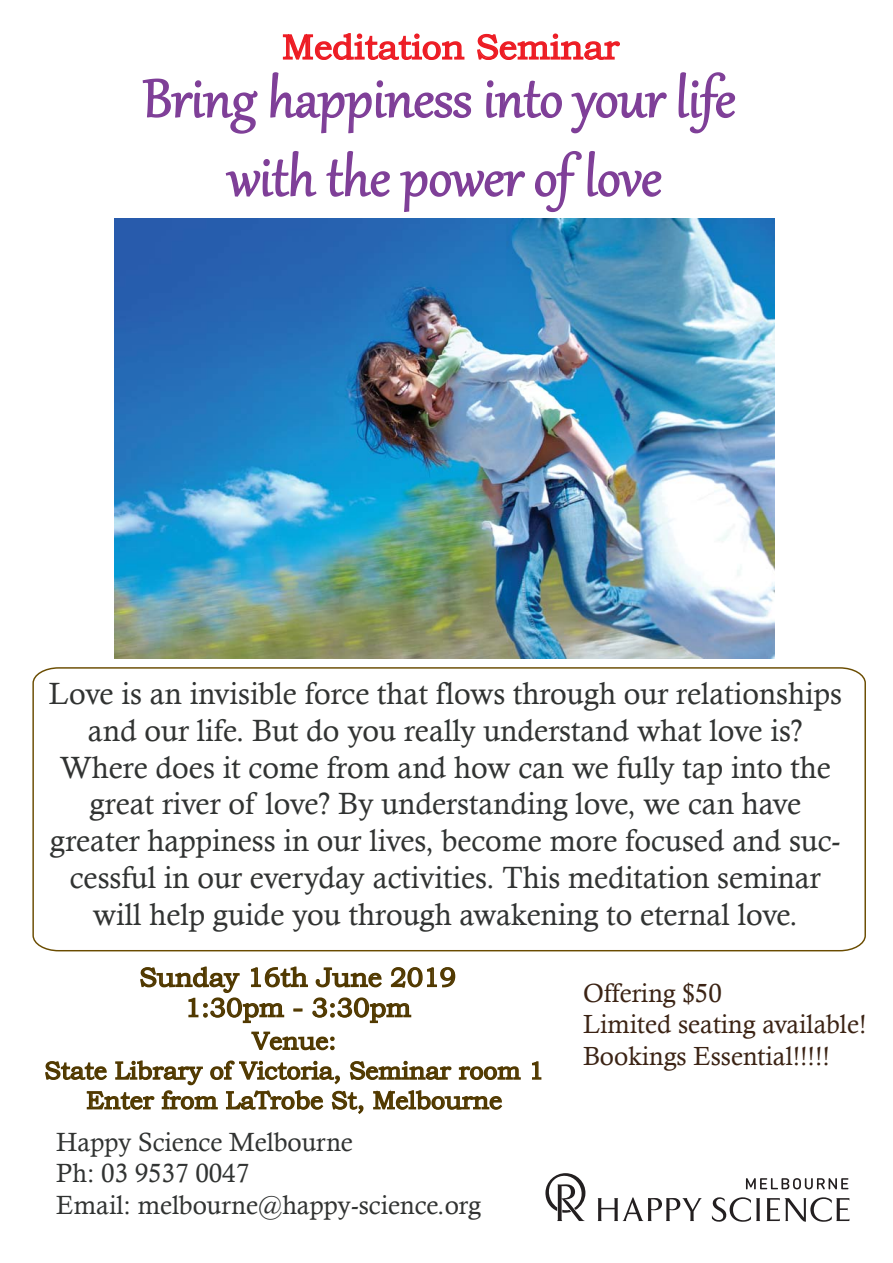
<style>
.page{position:relative;width:893px;height:1263px;background:#fff}
.page>*{position:absolute;margin:0;border:0;box-sizing:border-box;transform-origin:0 0}
.t1{font:65.55px/78.8px "Gabriola";color:#7f3f98;text-align:center}
.t2{font:34.95px "Bookman Old Style";color:#ed1c24}
.t3{font:30.75px/36.9px "Calisto";color:#313332;text-align:center}
.t4{font:26.55px/30.3px "Bookman Old Style";color:#513900;text-align:center}
.t5{font:26.4px/31.7px "Calisto";color:#313332}
.t6{font:26.25px/31.5px "Calisto";color:#3b2314}
.t7{font:24.75px/29.7px "Bookman Old Style";color:#513900;text-align:center}
</style>
<div class="page">
<svg style="left:140px;top:966px;width:316px;height:58px"></svg>
<svg style="left:251px;top:1031px;width:84px;height:20px"></svg>
<svg style="left:532px;top:1061px;width:10px;height:19px"></svg>
<svg style="left:45px;top:1060px;width:476px;height:54px"></svg>
<svg style="left:32px;top:667px;width:834px;height:285px"></svg>
<svg style="left:678px;top:72px;width:58px;height:62px"></svg>
<svg style="left:142px;top:33px;width:525px;height:180px"></svg>
<svg style="left:546px;top:1173px;width:40px;height:48px"></svg>
<svg style="left:597px;top:1197px;width:105px;height:24px"></svg>
<svg style="left:712px;top:1197px;width:48px;height:24px"></svg>
<svg style="left:766px;top:1197px;width:83px;height:24px"></svg>
<svg style="left:746px;top:1178px;width:102px;height:11px"></svg>
<img style="left:114px;top:218px;width:661px;height:440px">
<p class="t2" style="left:282px;top:26px;width:339px">Meditation Seminar</p>
<h1 class="t1" style="left:143px;top:65px;width:594px">Bring happiness into your life with the power of love</h1>
<p class="t3" style="left:49px;top:675px;width:794px">Love is an invisible force that flows through our relationships and our life. But do you really understand what love is?<br>Where does it come from and how can we fully tap into the great river of love? By understanding love, we can have greater happiness in our lives, become more focused and suc&shy;cessful in our everyday activities. This meditation seminar will help guide you through awakening to eternal love.</p>
<p class="t4" style="left:139px;top:962px;width:318px">Sunday 16th June 2019<br>1:30pm - 3:30pm</p>
<p class="t7" style="left:44px;top:1026px;width:501px">Venue:<br>State Library of Victoria, Seminar room 1<br>Enter from LaTrobe St, Melbourne</p>
<p class="t5" style="left:56px;top:1126px;width:426px">Happy Science Melbourne<br>Ph: 03 9537 0047<br>Email: melbourne@happy-science.org</p>
<p class="t6" style="left:583px;top:977px;width:285px">Offering $50<br>Limited seating available!<br>Bookings Essential!!!!!</p>
</div>
